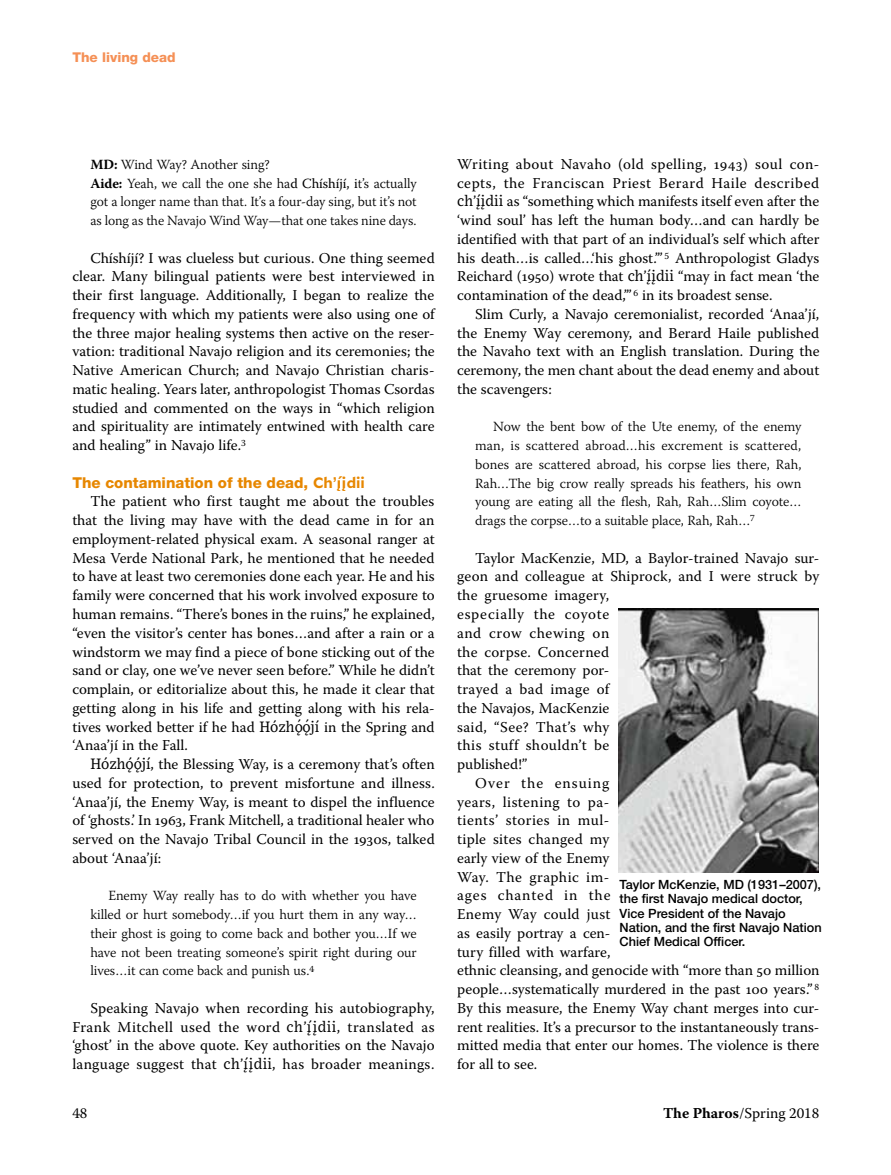
<style>
.page{position:relative;width:891px;height:1175px;background:#fff}
.page>*{position:absolute;margin:0;border:0;box-sizing:border-box;transform-origin:0 0}
.t1{font:15px/18.8px "Warnock Pro";color:#000;text-align:justify}
.t2{font:15px "Warnock Pro";letter-spacing:.03em;color:#000}
.t3{font:15px "Warnock Pro";letter-spacing:.02em;color:#000}
.t4{font:800 15px "Helvetica Neue LT Std";color:#e78700}
.t5{font:15px "Warnock Pro";letter-spacing:.025em;color:#000}
.t6{font:15px "Warnock Pro";letter-spacing:.05em;color:#000}
.t7{font:15px "Warnock Pro";letter-spacing:.035em;color:#000}
.t8{font:15px "Warnock Pro";letter-spacing:.06em;color:#000}
.t9{font:15px "Warnock Pro";letter-spacing:.065em;color:#000}
.t10{font:300 13.95px/18.8px "Warnock Pro";letter-spacing:-.005em;color:#000;text-align:justify}
.t11{font:800 13.5px "Helvetica Neue LT Std";color:#f59056}
.t12{font:500 12.75px/14.2px "Helvetica Neue LT Std";color:#000}
.s1{font-weight:700}
.s2{font-weight:400}
.s3{font-family:"Mallory";font-weight:700}
.s4{font-family:"Helvetica Neue";font-weight:700}
.s5{font-family:"Exchange"}
</style>
<div class="page">
<img style="left:618px;top:608px;width:201px;height:264px">
<p class="t11" style="left:72px;top:49px;width:105px">The living dead</p>
<p class="t10" style="left:90px;top:155px;width:328px;text-align:left"><span class="s1">MD:</span> Wind Way? Another sing?<br><span class="s1">Aide:</span> Yeah, we call the one she ha<span class="s2">d Chíshíjí, i</span>t’s actually got a longer name than that. It’s a four-day sing, but it’s not as long as the Navajo Wind Way—that one takes nine days.</p>
<p class="t1" style="left:72px;top:248px;width:364px;text-indent:18px">Chíshíjí? I was clueless but curious. One thing seemed clear. Many bilingual patients were best interviewed in their first language. Additionally, I began to realize the frequency with which my patients were also using one of the three major healing systems then active on the reser&shy;vation: traditional Navajo religion and its ceremonies; the Native American Church; and Navajo Christian charis&shy;matic healing. Years later, anthropologist Thomas Csordas studied and commented on the ways in “which religion and spirituality are intimately entwined with health care and healing” in Navajo life.<sup>3</sup></p>
<p class="t4" style="left:72px;top:473px;width:294px">The contamination of the dead, <span class="s3">Ch</span><span class="s4">’</span><span class="s3">i˛´įdii</span></p>
<p class="t1" style="left:72px;top:492px;width:364px;text-indent:18px">The patient who first taught me about the troubles that the living may have with the dead came in for an employment-related physical exam. A seasonal ranger at Mesa Verde National Park, he mentioned that he needed to have at least two ceremonies done each year. He and his family were concerned that his work involved exposure to human remains. “There’s bones in the ruins,” he explained, “even the visitor’s center has bones…and after a rain or a windstorm we may find a piece of bone sticking out of the sand or clay, one we’ve never seen before.” While he didn’t complain, or editorialize about this, he made it clear that getting along in his life and getting along with his rela&shy;tives worked better if he had <span class="s5">Hózho˛´o˛´jí</span> in the Spring and ‘Anaa’jí in the Fall.</p>
<p class="t1" style="left:72px;top:754px;width:364px;text-indent:18px"><span class="s5">Hózho´˛o˛´jí</span>, the Blessing Way, is a ceremony that’s often used for protection, to prevent misfortune and illness. ‘Anaa’jí, the Enemy Way, is meant to dispel the influence of ‘ghosts.’ In 1963, Frank Mitchell, a traditional healer who served on the Navajo Tribal Council in the 1930s, talked about ‘Anaa’jí:</p>
<p class="t10" style="left:90px;top:886px;width:328px;text-indent:18px">Enemy Way really has to do with whether you have killed or hurt somebody…if you hurt them in any way… their ghost is going to come back and bother you…If we have not been treating someone’s spirit right during our lives…it can come back and punish us.<sup>4</sup></p>
<p class="t1" style="left:72px;top:998px;width:364px;text-indent:18px">Speaking Navajo when recording his autobiography, Frank Mitchell used the word <span class="s5">ch</span>’<span class="s5">i˛´įdii</span>, translated as ‘ghost’ in the above quote. Key authorities on the Navajo language suggest that <span class="s5">ch</span>’<span class="s5">i˛´įdii</span>, has broader meanings.</p>
<p class="t1" style="left:457px;top:154px;width:364px">Writing about Navaho (old spelling, 1943) soul con&shy;cepts, the Franciscan Priest Berard Haile described <span class="s5">ch</span>’<span class="s5">i˛´įdii</span> as “something which manifests itself even after the ‘wind soul’ has left the human body…and can hardly be identified with that part of an individual’s self which after his death…is called…‘his ghost.’” <sup>5</sup> Anthropologist Gladys Reichard (1950) wrote that <span class="s5">ch</span>’<span class="s5">i˛´įdii</span> “may in fact mean ‘the contamination of the dead,’” <sup>6</sup> in its broadest sense.</p>
<p class="t1" style="left:457px;top:304px;width:364px;text-indent:18px">Slim Curly, a Navajo ceremonialist, recorded ‘Anaa’jí, the Enemy Way ceremony, and Berard Haile published the Navaho text with an English translation. During the ceremony, the men chant about the dead enemy and about the scavengers:</p>
<p class="t10" style="left:475px;top:417px;width:328px;text-indent:18px">Now the bent bow of the Ute enemy, of the enemy man, is scattered abroad…his excrement is scattered, bones are scattered abroad, his corpse lies there, Rah, Rah…The big crow really spreads his feathers, his own young are eating all the flesh, Rah, Rah…Slim coyote… drags the corpse…to a suitable place, Rah, Rah…<sup>7</sup></p>
<p class="t1" style="left:475px;top:548px;width:346px">Taylor MacKenzie, MD, a Baylor-trained Navajo sur-</p>
<p class="t1" style="left:457px;top:567px;width:364px">geon and colleague at Shiprock, and I were struck by</p>
<p class="t1" style="left:457px;top:585px;width:154px">the gruesome imagery,</p>
<p class="t6" style="left:457px;top:605px;width:154px">especially the coyote</p>
<p class="t7" style="left:457px;top:624px;width:154px">and crow chewing on</p>
<p class="t3" style="left:457px;top:642px;width:154px">the corpse. Concerned</p>
<p class="t1" style="left:457px;top:660px;width:154px">that the ceremony por-</p>
<p class="t5" style="left:457px;top:680px;width:154px">trayed a bad image of</p>
<p class="t1" style="left:457px;top:698px;width:154px">the Navajos, MacKenzie</p>
<p class="t5" style="left:457px;top:717px;width:154px">said, “See? That’s why</p>
<p class="t2" style="left:457px;top:736px;width:154px">this stuff shouldn’t be</p>
<p class="t1" style="left:457px;top:754px;width:72px">published!”</p>
<p class="t9" style="left:475px;top:774px;width:136px">Over the ensuing</p>
<p class="t2" style="left:457px;top:792px;width:154px">years, listening to pa-</p>
<p class="t2" style="left:457px;top:811px;width:154px">tients’ stories in mul-</p>
<p class="t3" style="left:457px;top:830px;width:154px">tiple sites changed my</p>
<p class="t1" style="left:457px;top:848px;width:154px">early view of the Enemy</p>
<p class="t2" style="left:457px;top:867px;width:154px">Way. The graphic im-</p>
<p class="t8" style="left:457px;top:886px;width:155px">ages chanted in the</p>
<p class="t3" style="left:457px;top:905px;width:155px">Enemy Way could just</p>
<p class="t1" style="left:457px;top:923px;width:155px">as easily portray a cen-</p>
<p class="t1" style="left:457px;top:942px;width:155px">tury filled with warfare,</p>
<p class="t1" style="left:457px;top:960px;width:364px">ethnic cleansing, and genocide with “more than 50 million</p>
<p class="t1" style="left:457px;top:979px;width:364px">people…systematically murdered in the past 100 years.” <sup>8</sup></p>
<p class="t1" style="left:457px;top:998px;width:364px">By this measure, the Enemy Way chant merges into cur-</p>
<p class="t1" style="left:457px;top:1017px;width:364px">rent realities. It’s a precursor to the instantaneously trans-</p>
<p class="t1" style="left:457px;top:1035px;width:364px">mitted media that enter our homes. The violence is there</p>
<p class="t1" style="left:457px;top:1054px;width:82px">for all to see.</p>
<p class="t12" style="left:620px;top:877px;width:204px">Taylor McKenzie, MD (1931–2007), the first Navajo medical doctor,<br>Vice President of the Navajo<br>Nation, and the first Navajo Nation<br>Chief Medical Officer.</p>
<p class="t1" style="left:72px;top:1103px;width:17px">48</p>
<p class="t1" style="left:663px;top:1103px;width:158px"><span class="s1">The Pharos</span>/Spring 2018</p>
</div>
